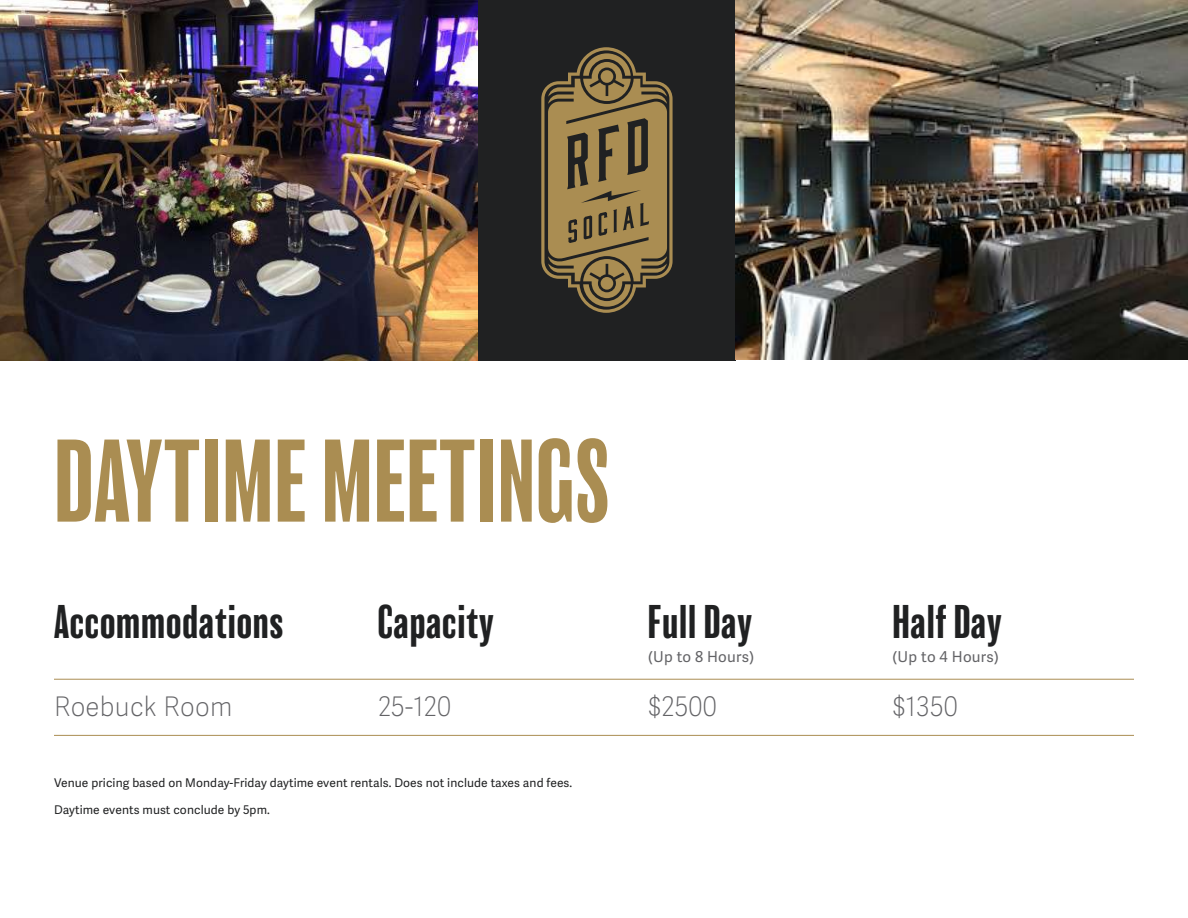
<style>
.page{position:relative;width:1188px;height:918px;background:#fff}
.page>*{position:absolute;margin:0;border:0;box-sizing:border-box;transform-origin:0 0}
.t1{font:condensed 108px "Balboa";letter-spacing:.01em;color:#aa8d52;scale:.95 1}
.t2{font:condensed 43.5px "Balboa";letter-spacing:.02em;color:#202122}
.t3{font:100 27px "Adelle Sans";letter-spacing:.01em;color:#636366;scale:.95 1}
.t4{font:15px "Adelle Sans";letter-spacing:.02em;color:#636366}
.t5{font:12px "Adelle Sans";letter-spacing:.01em;color:#202122}
</style>
<div class="page">
<hr style="left:54px;top:735px;width:1080px;height:1px;background:#aa8d52">
<hr style="left:54px;top:679px;width:1080px;height:1px;background:#aa8d52">
<div style="left:478px;top:0;width:258px;height:360px;background:#202122"></div>
<svg style="left:541px;top:47px;width:132px;height:266px"></svg>
<img style="left:0;top:0;width:478px;height:360px">
<img style="left:736px;top:0;width:452px;height:360px">
<h1 class="t1" style="left:54px;top:426px;width:586px">DAYTIME MEETINGS</h1>
<h2 class="t2" style="left:54px;top:599px;width:231px">Accommodations</h2>
<h2 class="t2" style="left:378px;top:599px;width:117px">Capacity</h2>
<h2 class="t2" style="left:648px;top:599px;width:105px">Full Day</h2>
<h2 class="t2" style="left:893px;top:599px;width:111px">Half Day</h2>
<p class="t4" style="left:648px;top:648px;width:108px">(Up to 8 Hours)</p>
<p class="t4" style="left:892px;top:648px;width:108px">(Up to 4 Hours)</p>
<h3 class="t3" style="left:54px;top:691px;width:189px">Roebuck Room</h3>
<h3 class="t3" style="left:378px;top:691px;width:79px">25-120</h3>
<h3 class="t3" style="left:648px;top:691px;width:74px">$2500</h3>
<h3 class="t3" style="left:892px;top:691px;width:70px">$1350</h3>
<p class="t5" style="left:54px;top:775px;width:520px">Venue pricing based on Monday-Friday daytime event rentals. Does not include taxes and fees.</p>
<p class="t5" style="left:54px;top:803px;width:217px">Daytime events must conclude by 5pm.</p>
</div>
